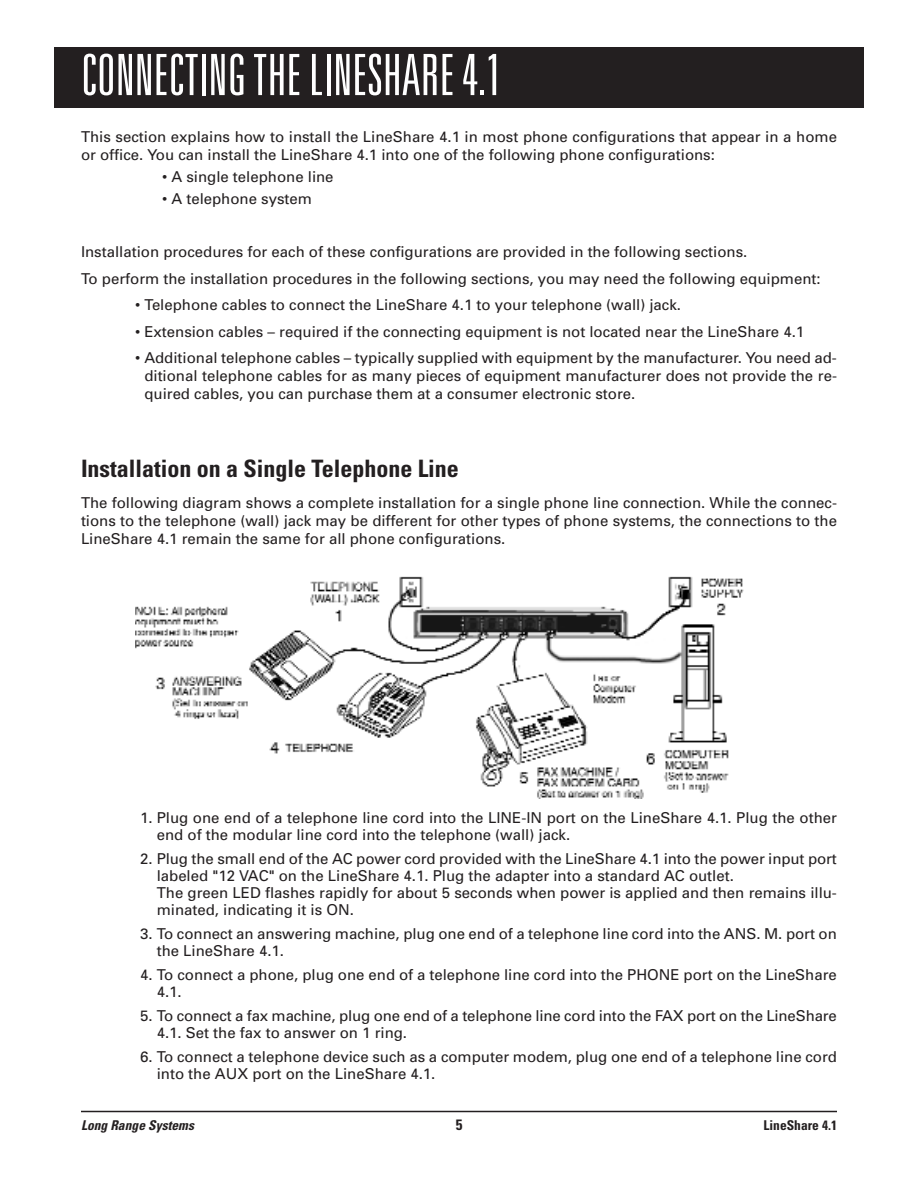
<style>
.page{position:relative;width:918px;height:1188px;background:#fff}
.page>*{position:absolute;margin:0;border:0;box-sizing:border-box;transform-origin:0 0}
.t1{font:300 ultra-condensed 57px "Univers";color:#fff}
.t2{font:700 condensed 24px "Univers";color:#231f20}
.t3{font:15px/17.2px "Univers";color:#231f20}
.t4{font:700 condensed 15px "Univers";color:#231f20}
.t5{font:italic 700 condensed 13.5px "Univers";letter-spacing:.005em;color:#231f20}
.t6{font:700 condensed 13.5px "Univers";color:#231f20}
</style>
<div class="page">
<div style="left:54px;top:47px;width:810px;height:61px;background:#231f20"></div>
<img style="left:135px;top:576px;width:609px;height:222px">
<hr style="left:81px;top:1111px;width:756px;height:1px;background:#231f20">
<h1 class="t1" style="left:81px;top:54px;width:422px">CONNECTINGTHE LINESHARE4.1</h1>
<p class="t3" style="left:81px;top:129px;width:758px;line-height:18px">This section explains how to install the LineShare 4.1 in most phone configurations that appear in a home or office. You can install the LineShare 4.1 into one of the following phone configurations:</p>
<p class="t3" style="left:162px;top:169px;width:173px">• A single telephone line</p>
<p class="t3" style="left:162px;top:191px;width:152px">• A telephone system</p>
<p class="t3" style="left:81px;top:240px;width:741px;line-height:26.7px">Installation procedures for each of these configurations are provided in the following sections.<br>To perform the installation procedures in the following sections, you may need the following equipment:</p>
<p class="t3" style="left:135px;top:298px;width:548px">• Telephone cables to connect the LineShare 4.1 to your telephone (wall) jack.</p>
<p class="t3" style="left:135px;top:324px;width:671px">• Extension cables – required if the connecting equipment is not located near the LineShare 4.1</p>
<p class="t3" style="left:144px;top:351px;width:694px;line-height:18px;text-align:justify;text-indent:-9px">• Additional telephone cables – typically supplied with equipment by the manufacturer. You need ad&shy;ditional telephone cables for as many pieces of equipment manufacturer does not provide the re&shy;quired cables, you can purchase them at a consumer electronic store.</p>
<h2 class="t2" style="left:81px;top:460px;width:379px">Installation on a Single Telephone Line</h2>
<p class="t3" style="left:81px;top:495px;width:758px;line-height:18px;text-align:justify">The following diagram shows a complete installation for a single phone line connection. While the connec&shy;tions to the telephone (wall) jack may be different for other types of phone systems, the connections to the LineShare 4.1 remain the same for all phone configurations.</p>
<p class="t3" style="left:157px;top:810px;width:682px;text-indent:-17px">1. Plug one end of a telephone line cord into the LINE-IN port on the LineShare 4.1. Plug the other end of the modular line cord into the telephone (wall) jack.</p>
<p class="t3" style="left:157px;top:851px;width:682px;text-indent:-17px">2. Plug the small end of the AC power cord provided with the LineShare 4.1 into the power input port labeled "12 VAC" on the LineShare 4.1. Plug the adapter into a standard AC outlet.<br>The green LED flashes rapidly for about 5 seconds when power is applied and then remains illu&shy;minated, indicating it is ON.</p>
<p class="t3" style="left:157px;top:926px;width:682px;text-indent:-17px">3. To connect an answering machine, plug one end of a telephone line cord into the ANS. M. port on the LineShare 4.1.</p>
<p class="t3" style="left:157px;top:967px;width:682px;text-indent:-17px">4. To connect a phone, plug one end of a telephone line cord into the PHONE port on the LineShare<br>4.1.</p>
<p class="t3" style="left:157px;top:1008px;width:682px;text-indent:-17px">5. To connect a fax machine, plug one end of a telephone line cord into the FAX port on the LineShare<br>4.1. Set the fax to answer on 1 ring.</p>
<p class="t3" style="left:157px;top:1049px;width:682px;text-indent:-17px">6. To connect a telephone device such as a computer modem, plug one end of a telephone line cord into the AUX port on the LineShare 4.1.</p>
<p class="t5" style="left:81px;top:1120px;width:115px">Long Range Systems</p>
<p class="t4" style="left:456px;top:1119px;width:8px">5</p>
<p class="t6" style="left:764px;top:1120px;width:75px">LineShare 4.1</p>
</div>
